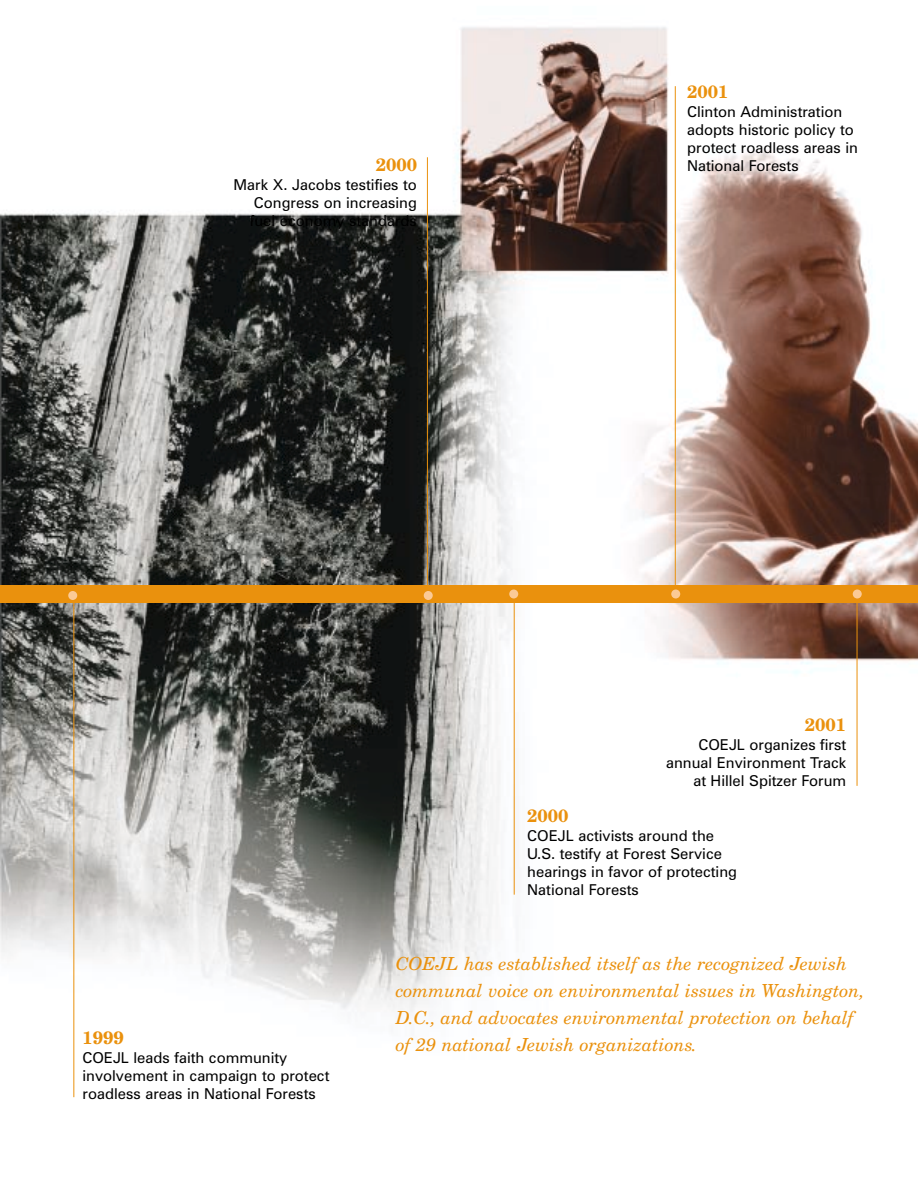
<style>
.page{position:relative;width:918px;height:1188px;background:#fff}
.page>*{position:absolute;margin:0;border:0;box-sizing:border-box;transform-origin:0 0}
.t1{font:italic 18px/27px "New Century Schlbk";color:#ea910d}
.t2{font:700 18px "New Century Schlbk";color:#ea910d}
.t3{font:15px/18px "Zurich BT";color:#000}
</style>
<div class="page">
<img style="left:0;top:27px;width:918px;height:1071px">
<div style="left:0;top:585px;width:918px;height:18px;background:#ea910d"></div>
<hr style="left:857px;top:591px;width:1px;height:195px;background:#ea910d">
<div style="left:853px;top:590px;width:9px;height:8px;background:#fbca96;border-radius:50%"></div>
<hr style="left:73px;top:595px;width:1px;height:502px;background:#ea910d">
<div style="left:68px;top:591px;width:9px;height:9px;background:#fbca96;border-radius:50%"></div>
<hr style="left:514px;top:594px;width:1px;height:301px;background:#ea910d">
<div style="left:509px;top:590px;width:9px;height:8px;background:#fbca96;border-radius:50%"></div>
<hr style="left:675px;top:86px;width:1px;height:510px;background:#ea910d">
<div style="left:671px;top:590px;width:9px;height:8px;background:#fbca96;border-radius:50%"></div>
<hr style="left:427px;top:157px;width:1px;height:439px;background:#ea910d">
<div style="left:424px;top:591px;width:9px;height:9px;background:#fbca96;border-radius:50%"></div>
<p class="t2" style="left:376px;top:158px;width:43px">2000</p>
<p class="t3" style="left:250px;top:177px;width:169px;text-align:justify;text-indent:-16px">Mark X. Jacobs testifies to Congress on increasing fuel economy standards</p>
<p class="t2" style="left:687px;top:85px;width:43px">2001</p>
<p class="t3" style="left:687px;top:104px;width:172px">Clinton Administration adopts historic policy to protect roadless areas in<br>National Forests</p>
<p class="t2" style="left:805px;top:718px;width:43px">2001</p>
<p class="t3" style="left:666px;top:737px;width:182px;text-align:right">COEJL organizes first annual Environment Track at Hillel Spitzer Forum</p>
<p class="t2" style="left:527px;top:808px;width:43px">2000</p>
<p class="t3" style="left:527px;top:828px;width:211px">COEJL activists around the<br>U.S. testify at Forest Service hearings in favor of protecting<br>National Forests</p>
<p class="t2" style="left:82px;top:1030px;width:43px">1999</p>
<p class="t3" style="left:82px;top:1050px;width:248px">COEJL leads faith community involvement in campaign to protect roadless areas in National Forests</p>
<p class="t1" style="left:396px;top:952px;width:470px">COEJL has established itself as the recognized Jewish communal voice on environmental issues in Washington, D.C., and advocates environmental protection on behalf of 29 national Jewish organizations.</p>
</div>
